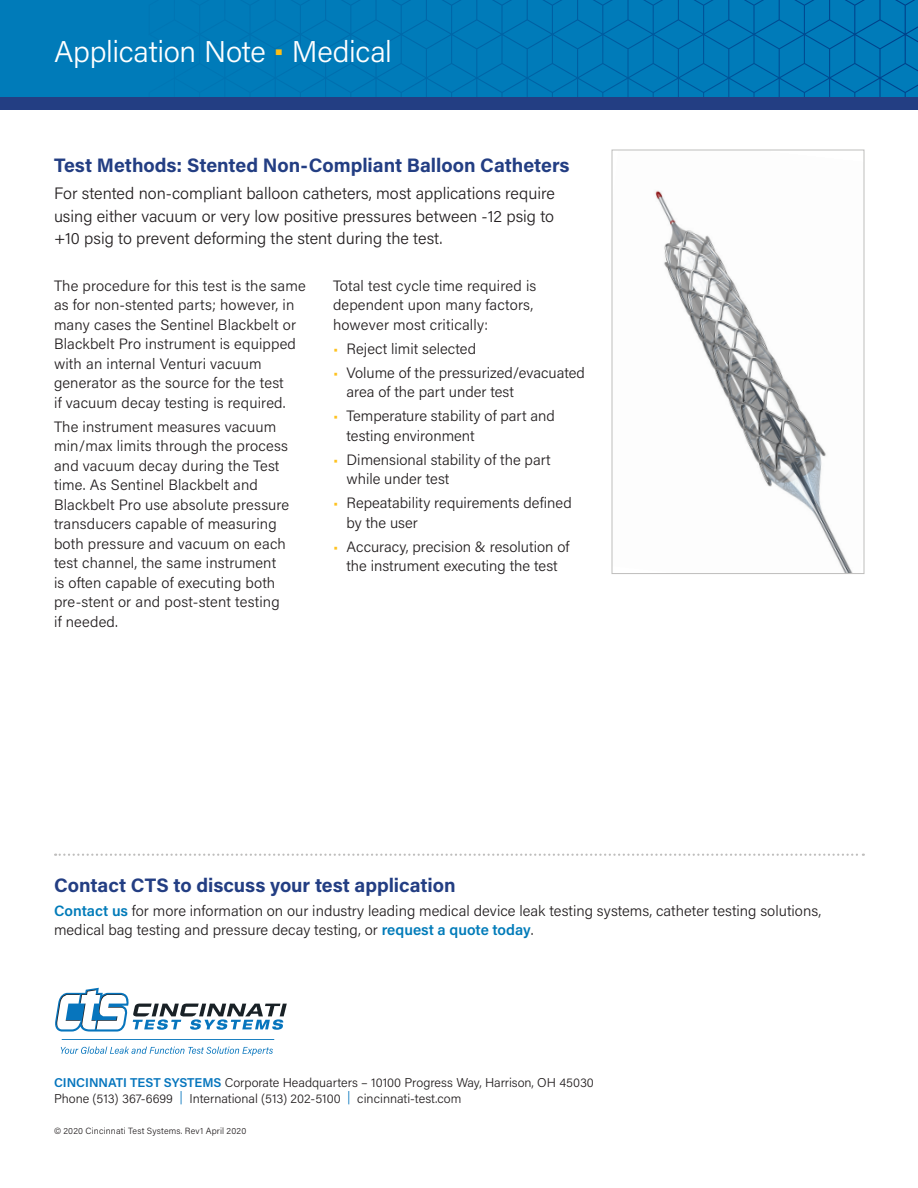
<style>
.page{position:relative;width:918px;height:1188px;background:#fff}
.page>*{position:absolute;margin:0;border:0;box-sizing:border-box;transform-origin:0 0}
.t1{font:300 30px "Acumin Pro";letter-spacing:-.01em;color:#fff}
.t2{font:300 21px "Myriad Pro";letter-spacing:-.01em;color:#fff}
.t3{font:700 19.5px "Acumin Pro";color:#233e83}
.t4{font:300 16.5px/22.5px "Acumin Pro";color:#231f20;text-align:justify}
.t5{font:300 15px/19.5px "Acumin Pro";letter-spacing:.005em;color:#231f20}
.t6{font:300 12.75px/16.2px "Acumin Pro";color:#231f20}
.t7{font:300 9px "Acumin Pro";letter-spacing:.02em;color:#231f20}
.s1{color:#fec221}
.s2{font-weight:600;color:#007bb9}
.s3{font-weight:600;color:#0575bd}
.s4{color:#0575bd}
</style>
<div class="page">
<div style="left:0;top:0;width:918px;height:104px;background:#007bb9"></div>
<svg style="left:276px;top:0;width:642px;height:97px"></svg>
<div style="left:0;top:97px;width:918px;height:13px;background:#233e83"></div>
<svg style="left:61px;top:1047px;width:212px;height:9px"></svg>
<svg style="left:55px;top:988px;width:232px;height:44px"></svg>
<hr style="left:62px;top:1039px;width:212px;height:1px;background:#0775bd">
<svg style="left:55px;top:854px;width:809px;height:2px"></svg>
<img style="left:655px;top:190px;width:197px;height:382px">
<div style="left:612px;top:150px;width:252px;height:424px;border:1px solid #bfbebd"></div>
<svg style="left:276px;top:49px;width:6px;height:6px"></svg>
<h1 class="t1" style="left:54px;top:31px;width:340px">Application Note Medical</h1>
<h2 class="t2" style="left:54px;top:47px;width:92px">Case Study</h2>
<h3 class="t3" style="left:54px;top:152px;width:517px">Test Methods: Stented Non-Compliant Balloon Catheters</h3>
<p class="t4" style="left:54px;top:181px;width:503px">For stented non-compliant balloon catheters, most applications require using either vacuum or very low positive pressures between -12 psig to +10 psig to prevent deforming the stent during the test.</p>
<p class="t5" style="left:54px;top:275px;width:253px">The procedure for this test is the same as for non-stented parts; however, in many cases the Sentinel Blackbelt or Blackbelt Pro instrument is equipped with an internal Venturi vacuum generator as the source for the test<br>if vacuum decay testing is required.</p>
<p class="t5" style="left:54px;top:416px;width:237px">The instrument measures vacuum min/max limits through the process and vacuum decay during the Test time. As Sentinel Blackbelt and<br>Blackbelt Pro use absolute pressure transducers capable of measuring both pressure and vacuum on each test channel, the same instrument is often capable of executing both pre-stent or and post-stent testing if needed.</p>
<p class="t5" style="left:333px;top:275px;width:205px">Total test cycle time required is dependent upon many factors, however most critically:</p>
<p class="t5" style="left:333px;top:338px;width:145px"><span class="s1">•</span> Reject limit selected</p>
<p class="t5" style="left:346px;top:362px;width:240px;text-indent:-14px"><span class="s1">•</span> Volume of the pressurized/evacuated area of the part under test</p>
<p class="t5" style="left:346px;top:405px;width:210px;text-indent:-14px"><span class="s1">•</span> Temperature stability of part and testing environment</p>
<p class="t5" style="left:346px;top:449px;width:206px;text-indent:-14px"><span class="s1">•</span> Dimensional stability of the part while under test</p>
<p class="t5" style="left:346px;top:492px;width:227px;text-indent:-14px"><span class="s1">•</span> Repeatability requirements defined by the user</p>
<p class="t5" style="left:333px;top:536px;width:238px;text-align:center"><span class="s1">•</span> Accuracy, precision &amp; resolution of the instrument executing the test</p>
<h3 class="t3" style="left:54px;top:871px;width:403px">Contact CTS to discuss your test application</h3>
<p class="t5" style="left:54px;top:900px;width:769px"><span class="s2">Contact us</span> for more information on our industry leading medical device leak testing systems, catheter testing solutions, medical bag testing and pressure decay testing, or <span class="s2">request a quote today</span>.</p>
<p class="t6" style="left:54px;top:1074px;width:541px"><span class="s3">CINCINNATI TEST SYSTEMS</span> Corporate Headquarters – 10100 Progress Way, Harrison, OH 45030<br>Phone (513) 367-6699 <span class="s4">|</span> International (513) 202-5100 <span class="s4">|</span> cincinnati-test.com</p>
<p class="t7" style="left:54px;top:1124px;width:194px">© 2020 Cincinnati Test Systems. Rev1 April 2020</p>
</div>
